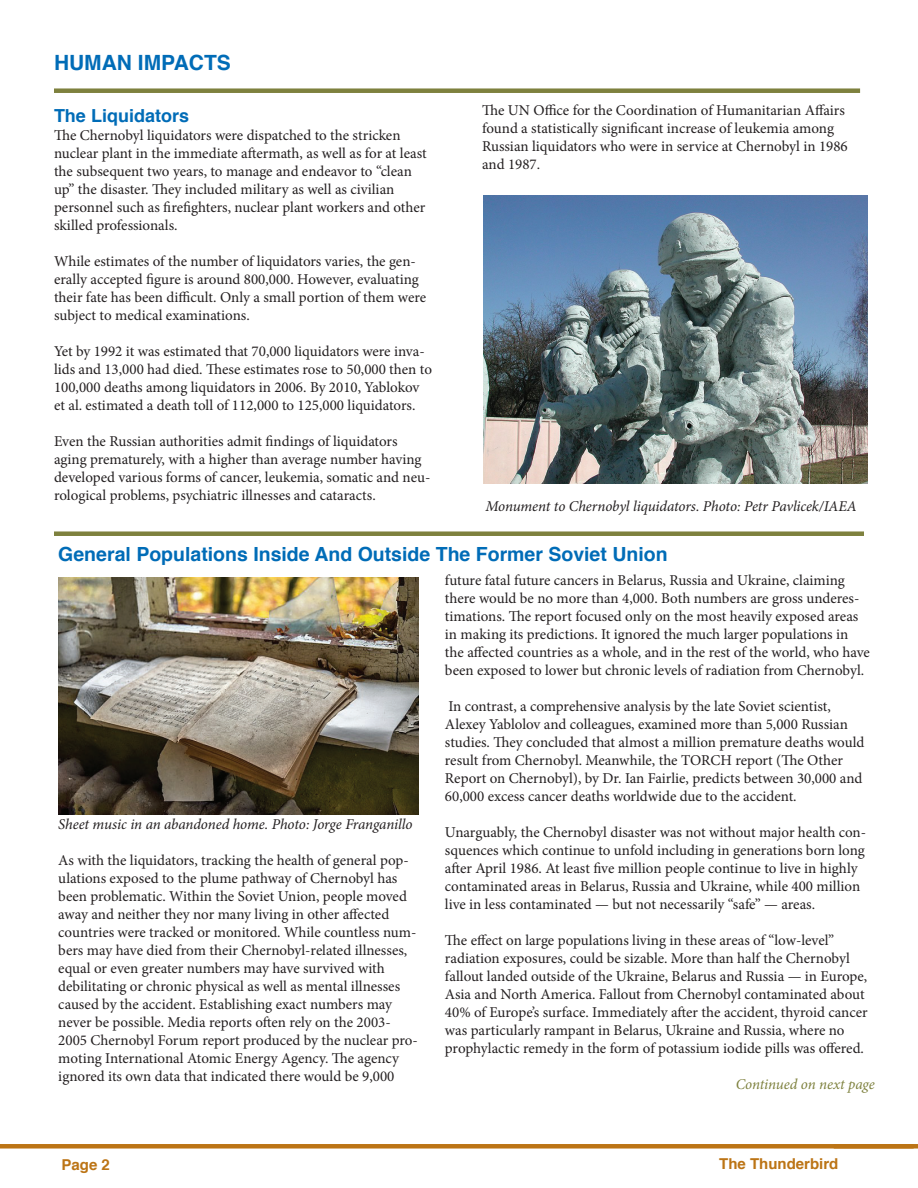
<style>
.page{position:relative;width:918px;height:1188px;background:#fff}
.page>*{position:absolute;margin:0;border:0;box-sizing:border-box;transform-origin:0 0}
.t1{font:700 21px "Helvetica";color:#006cb7}
.t2{font:700 19.5px "Helvetica";color:#006cb7}
.t3{font:700 18px "Helvetica";color:#006cb7}
.t4{font:15px/18px "Minion Pro";color:#231f20}
.t5{font:italic 15px "Minion Pro";letter-spacing:-.01em;color:#231f20}
.t6{font:700 15px "Helvetica";color:#bc7415}
.t7{font:italic 15px "Minion Pro";letter-spacing:-.005em;color:#7e813e}
</style>
<div class="page">
<div style="left:54px;top:88px;width:806px;height:5px;background:#7e813e"></div>
<div style="left:54px;top:531px;width:810px;height:5px;background:#7e813e"></div>
<div style="left:0;top:1144px;width:914px;height:5px;background:#bc7415"></div>
<div style="left:834px;top:1144px;width:84px;height:5px;background:#bc7415"></div>
<img style="left:484px;top:195px;width:384px;height:288px">
<img style="left:58px;top:578px;width:360px;height:237px">
<h1 class="t1" style="left:54px;top:45px;width:178px">HUMAN IMPACTS</h1>
<p class="t3" style="left:54px;top:101px;width:137px">The Liquidators</p>
<p class="t4" style="left:54px;top:127px;width:374px">The Chernobyl liquidators were dispatched to the stricken nuclear plant in the immediate aftermath, as well as for at least the subsequent two years, to manage and endeavor to “clean up” the disaster. They included military as well as civilian personnel such as firefighters, nuclear plant workers and other skilled professionals.</p>
<p class="t4" style="left:54px;top:253px;width:374px">While estimates of the number of liquidators varies, the gen&shy;erally accepted figure is around 800,000. However, evaluating their fate has been difficult. Only a small portion of them were subject to medical examinations.</p>
<p class="t4" style="left:54px;top:343px;width:380px">Yet by 1992 it was estimated that 70,000 liquidators were inva&shy;lids and 13,000 had died. These estimates rose to 50,000 then to 100,000 deaths among liquidators in 2006. By 2010, Yablokov et al. estimated a death toll of 112,000 to 125,000 liquidators.</p>
<p class="t4" style="left:54px;top:433px;width:378px">Even the Russian authorities admit findings of liquidators aging prematurely, with a higher than average number having developed various forms of cancer, leukemia, somatic and neu&shy;rological problems, psychiatric illnesses and cataracts.</p>
<p class="t4" style="left:482px;top:101px;width:367px">The UN Office for the Coordination of Humanitarian Affairs found a statistically significant increase of leukemia among Russian liquidators who were in service at Chernobyl in 1986 and 1987.</p>
<p class="t5" style="left:485px;top:496px;width:373px">Monument to Chernobyl liquidators. Photo: Petr Pavlicek/IAEA</p>
<h2 class="t2" style="left:58px;top:538px;width:611px">General Populations Inside And Outside The Former Soviet Union</h2>
<p class="t5" style="left:58px;top:814px;width:356px">Sheet music in an abandoned home. Photo: Jorge Franganillo</p>
<p class="t4" style="left:58px;top:851px;width:361px">As with the liquidators, tracking the health of general pop&shy;ulations exposed to the plume pathway of Chernobyl has been problematic. Within the Soviet Union, people moved away and neither they nor many living in other affected countries were tracked or monitored. While countless num&shy;bers may have died from their Chernobyl-related illnesses, equal or even greater numbers may have survived with debilitating or chronic physical as well as mental illnesses caused by the accident. Establishing exact numbers may never be possible. Media reports often rely on the 2003- 2005 Chernobyl Forum report produced by the nuclear pro&shy;moting International Atomic Energy Agency. The agency ignored its own data that indicated there would be 9,000</p>
<p class="t4" style="left:445px;top:571px;width:427px">future fatal future cancers in Belarus, Russia and Ukraine, claiming there would be no more than 4,000. Both numbers are gross underes&shy;timations. The report focused only on the most heavily exposed areas in making its predictions. It ignored the much larger populations in the affected countries as a whole, and in the rest of the world, who have been exposed to lower but chronic levels of radiation from Chernobyl.</p>
<p class="t4" style="left:445px;top:697px;width:421px">In contrast, a comprehensive analysis by the late Soviet scientist, Alexey Yablolov and colleagues, examined more than 5,000 Russian studies. They concluded that almost a million premature deaths would result from Chernobyl. Meanwhile, the TORCH report (The Other Report on Chernobyl), by Dr. Ian Fairlie, predicts between 30,000 and 60,000 excess cancer deaths worldwide due to the accident.</p>
<p class="t4" style="left:445px;top:823px;width:423px">Unarguably, the Chernobyl disaster was not without major health con&shy;squences which continue to unfold including in generations born long after April 1986. At least five million people continue to live in highly contaminated areas in Belarus, Russia and Ukraine, while 400 million live in less contaminated — but not necessarily “safe” — areas.</p>
<p class="t4" style="left:445px;top:931px;width:424px">The effect on large populations living in these areas of “low-level” radiation exposures, could be sizable. More than half the Chernobyl fallout landed outside of the Ukraine, Belarus and Russia — in Europe, Asia and North America. Fallout from Chernobyl contaminated about 40% of Europe’s surface. Immediately after the accident, thyroid cancer was particularly rampant in Belarus, Ukraine and Russia, where no prophylactic remedy in the form of potassium iodide pills was offered.</p>
<p class="t7" style="left:736px;top:1074px;width:141px">Continued on next page</p>
<p class="t6" style="left:62px;top:1153px;width:50px">Page 2</p>
<p class="t6" style="left:719px;top:1151px;width:121px">The Thunderbird</p>
</div>
